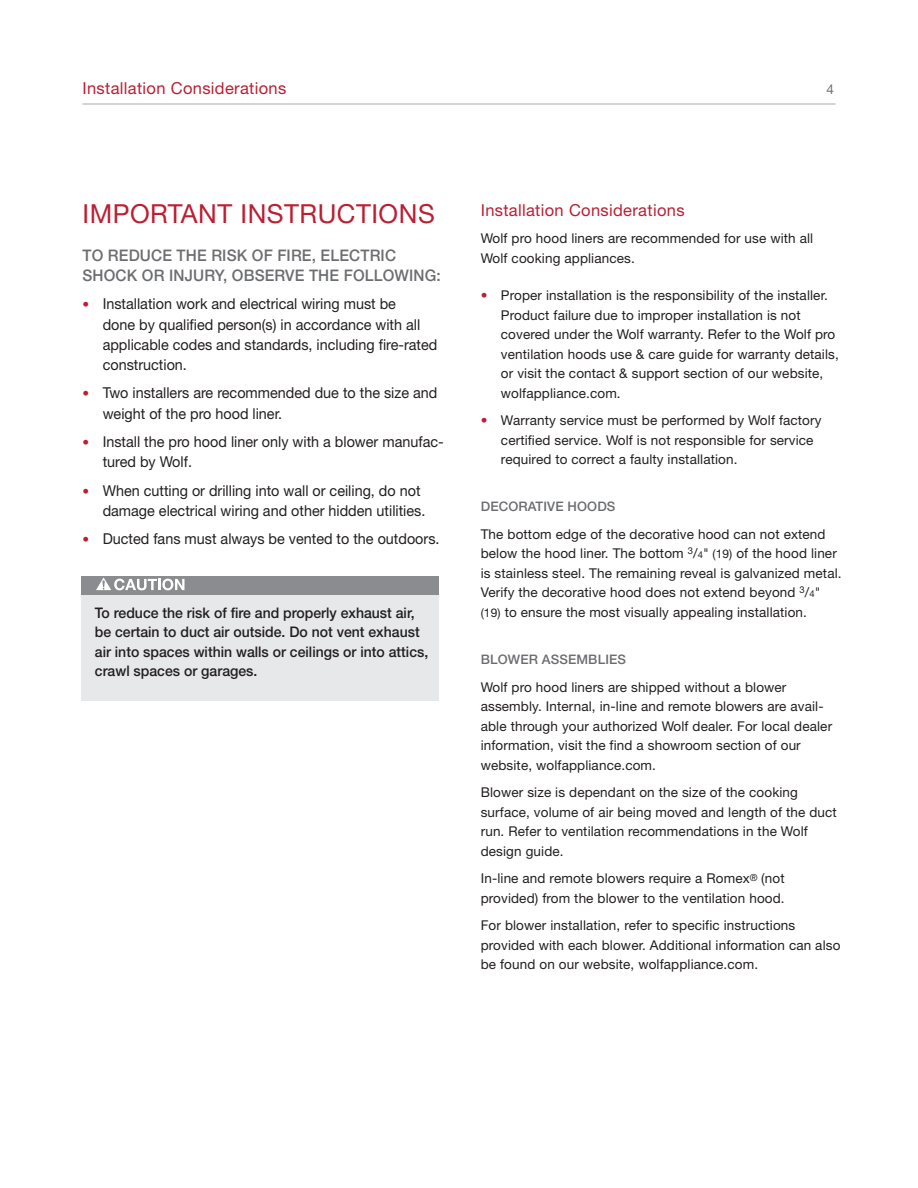
<style>
.page{position:relative;width:918px;height:1188px;background:#fff}
.page>*{position:absolute;margin:0;border:0;box-sizing:border-box;transform-origin:0 0}
.t1{font:26.25px "Helvetica Neue LT Std";letter-spacing:.02em;color:#ba1f33}
.t2{font:16.5px "Helvetica Neue LT Std";letter-spacing:.02em;color:#ba1f33}
.t3{font:500 15.9px/20.2px "Helvetica Neue LT Std";letter-spacing:.01em;color:#6c6d70;scale:.96 1}
.t4{font:15px/20.2px "Helvetica Neue LT Std";color:#231f20;scale:.96 1}
.t5{font:500 14.7px/19.5px "Helvetica Neue LT Std";color:#231f20;scale:.96 1}
.t6{font:13.5px/19.5px "Helvetica Neue LT Std";letter-spacing:.01em;color:#231f20}
.t7{font:13.5px "Helvetica Neue LT Std";color:#6c6d70}
.t8{font:500 13.2px "Helvetica Neue LT Std";letter-spacing:.01em;color:#6c6d70}
.s1{font-size:13.5px;color:#ba1f33}
.s2{color:#ba1f33}
.s3{font-size:9.45px}
.s4{font-size:12px}
</style>
<div class="page">
<hr style="left:82px;top:104px;width:754px;height:1px;background:#a8a9ad">
<div style="left:81px;top:576px;width:358px;height:124px;background:#e7e8e9"></div>
<div style="left:81px;top:576px;width:358px;height:19px;background:#8a8c8f"></div>
<svg style="left:96px;top:578px;width:89px;height:12px"></svg>
<p class="t2" style="left:82px;top:83px;width:205px">Installation Considerations</p>
<p class="t7" style="left:826px;top:85px;width:9px">4</p>
<h1 class="t1" style="left:82px;top:204px;width:354px">IMPORTANT INSTRUCTIONS</h1>
<p class="t3" style="left:82px;top:246px;width:375px">TO REDUCE THE RISK OF FIRE, ELECTRIC<br>SHOCK OR INJURY, OBSERVE THE FOLLOWING:</p>
<p class="t4" style="left:103px;top:295px;width:350px;text-indent:-20px"><span class="s1">•</span> Installation work and electrical wiring must be<br>done by qualified person(s) in accordance with all applicable codes and standards, including fire-rated construction.</p>
<p class="t4" style="left:103px;top:384px;width:350px;text-indent:-20px"><span class="s1">•</span> Two installers are recommended due to the size and weight of the pro hood liner.</p>
<p class="t4" style="left:103px;top:433px;width:357px;text-indent:-20px"><span class="s1">•</span> Install the pro hood liner only with a blower manufac&shy;tured by Wolf.</p>
<p class="t4" style="left:103px;top:482px;width:338px;text-indent:-20px"><span class="s1">•</span> When cutting or drilling into wall or ceiling, do not damage electrical wiring and other hidden utilities.</p>
<p class="t4" style="left:82px;top:530px;width:373px"><span class="s1">•</span> Ducted fans must always be vented to the outdoors.</p>
<p class="t5" style="left:95px;top:604px;width:349px">To reduce the risk of fire and properly exhaust air, be certain to duct air outside. Do not vent exhaust air into spaces within walls or ceilings or into attics, crawl spaces or garages.</p>
<p class="t2" style="left:481px;top:204px;width:205px">Installation Considerations</p>
<p class="t6" style="left:481px;top:230px;width:334px">Wolf pro hood liners are recommended for use with all<br>Wolf cooking appliances.</p>
<p class="t6" style="left:501px;top:287px;width:339px;text-indent:-20px"><span class="s2">•</span> Proper installation is the responsibility of the installer.<br>Product failure due to improper installation is not covered under the Wolf warranty. Refer to the Wolf pro ventilation hoods use &amp; care guide for warranty details, or visit the contact &amp; support section of our website, wolfappliance.com.</p>
<p class="t6" style="left:501px;top:412px;width:322px;text-indent:-20px"><span class="s2">•</span> Warranty service must be performed by Wolf factory certified service. Wolf is not responsible for service required to correct a faulty installation.</p>
<p class="t8" style="left:481px;top:502px;width:136px">DECORATIVE HOODS</p>
<p class="t6" style="left:481px;top:526px;width:362px">The bottom edge of the decorative hood can not extend below the hood liner. The bottom <sup>3</sup>/<span class="s3">4</span>" <span class="s4">(19)</span> of the hood liner is stainless steel. The remaining reveal is galvanized metal.<br>Verify the decorative hood does not extend beyond <sup>3</sup>/<span class="s3">4</span>" <span class="s4">(19)</span> to ensure the most visually appealing installation.</p>
<p class="t8" style="left:481px;top:655px;width:147px">BLOWER ASSEMBLIES</p>
<p class="t6" style="left:481px;top:678px;width:353px">Wolf pro hood liners are shipped without a blower assembly. Internal, in-line and remote blowers are avail&shy;able through your authorized Wolf dealer. For local dealer information, visit the find a showroom section of our website, wolfappliance.com.</p>
<p class="t6" style="left:481px;top:784px;width:358px">Blower size is dependant on the size of the cooking surface, volume of air being moved and length of the duct run. Refer to ventilation recommendations in the Wolf design guide.</p>
<p class="t6" style="left:481px;top:870px;width:305px">In-line and remote blowers require a Romex<sup>®</sup> (not provided) from the blower to the ventilation hood.</p>
<p class="t6" style="left:481px;top:917px;width:361px">For blower installation, refer to specific instructions provided with each blower. Additional information can also be found on our website, wolfappliance.com.</p>
</div>
